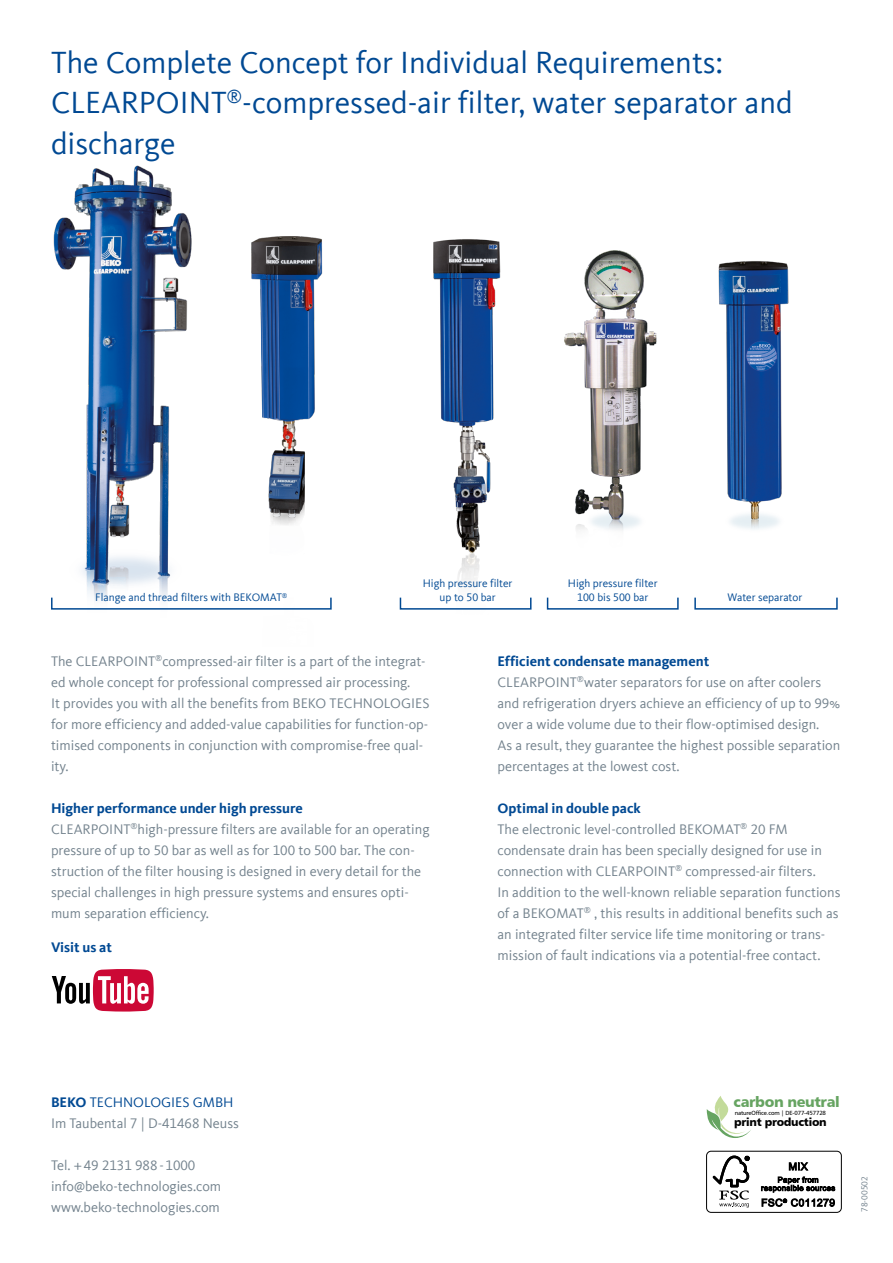
<style>
.page{position:relative;width:893px;height:1263px;background:#fff}
.page>*{position:absolute;margin:0;border:0;box-sizing:border-box;transform-origin:0 0}
.t1{font:31.5px/40.5px "Kievit Offc Pro";color:#004993}
.t2{font:14.7px "Humanist 777 BT Black B";letter-spacing:-.03em;color:#66a461}
.t3{font:14.25px/21px "Kievit Offc Pro";color:#73828d}
.t4{font:700 14.25px "Kievit Offc Pro";color:#004993}
.t5{font:11.25px/14.2px "Kievit Offc Pro";color:#004993;text-align:center}
.t6{font:11.25px "Humanist 777 BT Black B";letter-spacing:-.035em;color:#000}
.t7{font:9px "Kievit Offc Pro";color:#73828d}
.t8{font:6px "Humanist 777 BT Roman B";letter-spacing:-.03em;color:#000}
.s1{font-weight:700;color:#004993}
.s2{color:#004993}
</style>
<div class="page">
<svg style="left:707px;top:1096px;width:44px;height:42px"></svg>
<div style="left:706px;top:1151px;width:136px;height:62px;border:1px solid #000;border-radius:5px"></div>
<svg style="left:713px;top:1155px;width:37px;height:52px"></svg>
<svg style="left:761px;top:1162px;width:74px;height:30px"></svg>
<svg style="left:762px;top:1198px;width:73px;height:9px"></svg>
<img style="left:53px;top:165px;width:736px;height:431px">
<svg style="left:51px;top:596px;width:281px;height:14px"></svg>
<svg style="left:399px;top:597px;width:133px;height:13px"></svg>
<svg style="left:546px;top:597px;width:133px;height:13px"></svg>
<svg style="left:694px;top:597px;width:144px;height:13px"></svg>
<svg style="left:52px;top:969px;width:102px;height:42px"></svg>
<h1 class="t1" style="left:51px;top:42px;width:743px">The Complete Concept for Individual Requirements:<br>CLEARPOINT<sup>®</sup>-compressed-air filter, water separator and discharge</h1>
<p class="t5" style="left:95px;top:590px;width:194px">Flange and thread filters with BEKOMAT<sup>®</sup></p>
<p class="t5" style="left:423px;top:576px;width:91px">High pressure filter up to 50 bar</p>
<p class="t5" style="left:568px;top:576px;width:91px">High pressure filter<br>100 bis 500 bar</p>
<p class="t5" style="left:728px;top:590px;width:76px">Water separator</p>
<p class="t3" style="left:51px;top:651px;width:380px">The CLEARPOINT<sup>®</sup>compressed-air filter is a part of the integrat&shy;ed whole concept for professional compressed air processing.<br>It provides you with all the benefits from BEKO TECHNOLOGIES for more efficiency and added-value capabilities for function-op&shy;timised components in conjunction with compromise-free qual&shy;ity.</p>
<p class="t3" style="left:51px;top:798px;width:380px"><span class="s1">Higher performance under high pressure </span>CLEARPOINT<sup>®</sup>high-pressure filters are available for an operating pressure of up to 50 bar as well as for 100 to 500 bar. The con&shy;struction of the filter housing is designed in every detail for the special challenges in high pressure systems and ensures opti&shy;mum separation efficiency.</p>
<p class="t4" style="left:51px;top:939px;width:62px">Visit us at</p>
<p class="t3" style="left:497px;top:651px;width:344px"><span class="s1">Efficient condensate management<br></span>CLEARPOINT<sup>®</sup>water separators for use on after coolers and refrigeration dryers achieve an efficiency of up to 99% over a wide volume due to their flow-optimised design.<br>As a result, they guarantee the highest possible separation percentages at the lowest cost.</p>
<p class="t3" style="left:497px;top:798px;width:344px"><span class="s1">Optimal in double pack<br></span>The electronic level-controlled BEKOMAT<sup>®</sup> 20 FM condensate drain has been specially designed for use in connection with CLEARPOINT<sup>®</sup> compressed-air filters.<br>In addition to the well-known reliable separation functions of a BEKOMAT<sup>®</sup> , this results in additional benefits such as an integrated filter service life time monitoring or trans&shy;mission of fault indications via a potential-free contact.</p>
<p class="t3" style="left:51px;top:1091px;width:189px"><span class="s1">BEKO</span> <span class="s2">TECHNOLOGIES GMBH<br></span>Im Taubental 7 | D-41468 Neuss</p>
<p class="t3" style="left:51px;top:1154px;width:172px">Tel. +49 2131 988-1000 info@beko-technologies.com www.beko-technologies.com</p>
<p class="t2" style="left:733px;top:1092px;width:108px">carbon neutral</p>
<p class="t8" style="left:735px;top:1109px;width:93px">natureOffice.com | DE-077-457728</p>
<p class="t6" style="left:734px;top:1115px;width:94px">print production</p>
<p class="t7" style="left:859px;top:1212px;width:37px;rotate:-90deg">78-00502</p>
</div>
